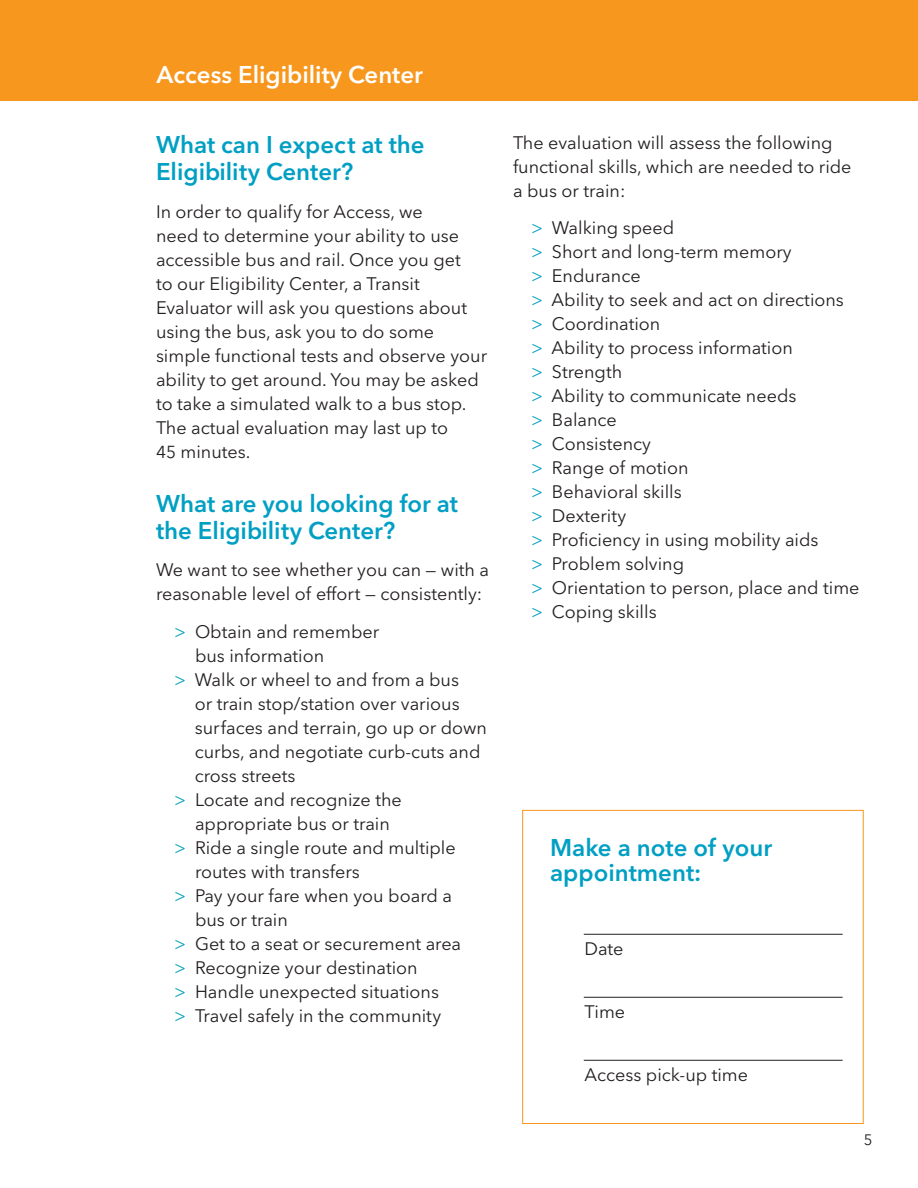
<style>
.page{position:relative;width:918px;height:1188px;background:#fff}
.page>*{position:absolute;margin:0;border:0;box-sizing:border-box;transform-origin:0 0}
.t1{font:600 24px/27px "Avenir Next LT Pro";color:#009fc3}
.t2{font:600 24px "Avenir Next LT Pro";color:#fff}
.t3{font:18px/24px "Avenir Next LT Pro";color:#231f20}
.t4{font:15px "Avenir Next LT Pro";color:#231f20}
.s1{font-size:17.25px}
.s2{color:#009fc3}
</style>
<div class="page">
<div style="left:0;top:0;width:918px;height:100px;background:#f7971d"></div>
<hr style="left:584px;top:934px;width:259px;height:1px;background:#231f20">
<hr style="left:584px;top:997px;width:259px;height:1px;background:#231f20">
<hr style="left:584px;top:1060px;width:259px;height:1px;background:#231f20">
<div style="left:522px;top:810px;width:342px;height:314px;border:1px solid #f7971d"></div>
<h1 class="t2" style="left:157px;top:60px;width:268px">Access Eligibility Center</h1>
<h1 class="t1" style="left:156px;top:131px;width:270px">What can I expect at the<br>Eligibility Center?</h1>
<p class="t3" style="left:156px;top:199px;width:333px">In order to qualify for Access, we<br>need to determine your ability to use accessible bus and rail. Once you get<br>to our Eligibility Center, a Transit Evaluator will ask you questions about using the bus, ask you to do some simple functional tests and observe your ability to get around. You may be asked to take a simulated walk to a bus stop.<br>The actual evaluation may last up to<br><span class="s1">45</span> minutes.</p>
<h1 class="t1" style="left:156px;top:490px;width:304px">What are you looking for at the Eligibility Center?</h1>
<p class="t3" style="left:156px;top:558px;width:335px">We want to see whether you can — with a reasonable level of effort — consistently:</p>
<p class="t3" style="left:174px;top:619px;width:207px"><span class="s2">&gt;</span> Obtain and remember</p>
<p class="t3" style="left:195px;top:643px;width:131px">bus information</p>
<p class="t3" style="left:174px;top:667px;width:287px"><span class="s2">&gt;</span> Walk or wheel to and from a bus</p>
<p class="t3" style="left:195px;top:691px;width:266px">or train stop/station over various</p>
<p class="t3" style="left:195px;top:715px;width:294px">surfaces and terrain, go up or down</p>
<p class="t3" style="left:195px;top:739px;width:287px">curbs, and negotiate curb-cuts and</p>
<p class="t3" style="left:195px;top:763px;width:102px">cross streets</p>
<p class="t3" style="left:174px;top:787px;width:229px"><span class="s2">&gt;</span> Locate and recognize the</p>
<p class="t3" style="left:195px;top:811px;width:196px">appropriate bus or train</p>
<p class="t3" style="left:174px;top:835px;width:283px"><span class="s2">&gt;</span> Ride a single route and multiple</p>
<p class="t3" style="left:195px;top:859px;width:166px">routes with transfers</p>
<p class="t3" style="left:174px;top:883px;width:280px"><span class="s2">&gt;</span> Pay your fare when you board a</p>
<p class="t3" style="left:195px;top:907px;width:94px">bus or train</p>
<p class="t3" style="left:174px;top:931px;width:289px"><span class="s2">&gt;</span> Get to a seat or securement area</p>
<p class="t3" style="left:174px;top:955px;width:245px"><span class="s2">&gt;</span> Recognize your destination</p>
<p class="t3" style="left:174px;top:979px;width:267px"><span class="s2">&gt;</span> Handle unexpected situations</p>
<p class="t3" style="left:174px;top:1003px;width:269px"><span class="s2">&gt;</span> Travel safely in the community</p>
<p class="t3" style="left:513px;top:130px;width:340px">The evaluation will assess the following functional skills, which are needed to ride a bus or train:</p>
<p class="t3" style="left:531px;top:216px;width:330px"><span class="s2">&gt;</span> Walking speed<br><span class="s2">&gt;</span> Short and long-term memory<br><span class="s2">&gt;</span> Endurance<br><span class="s2">&gt;</span> Ability to seek and act on directions <span class="s2">&gt;</span> Coordination<br><span class="s2">&gt;</span> Ability to process information<br><span class="s2">&gt;</span> Strength<br><span class="s2">&gt;</span> Ability to communicate needs<br><span class="s2">&gt;</span> Balance<br><span class="s2">&gt;</span> Consistency<br><span class="s2">&gt;</span> Range of motion<br><span class="s2">&gt;</span> Behavioral skills<br><span class="s2">&gt;</span> Dexterity<br><span class="s2">&gt;</span> Proficiency in using mobility aids<br><span class="s2">&gt;</span> Problem solving<br><span class="s2">&gt;</span> Orientation to person, place and time <span class="s2">&gt;</span> Coping skills</p>
<h1 class="t1" style="left:550px;top:835px;width:224px;line-height:25.5px">Make a note of your appointment:</h1>
<p class="t3" style="left:585px;top:937px;width:41px">Date</p>
<p class="t3" style="left:585px;top:1000px;width:42px">Time</p>
<p class="t3" style="left:585px;top:1063px;width:165px">Access pick-up time</p>
<p class="t4" style="left:864px;top:1131px;width:10px">5</p>
</div>
